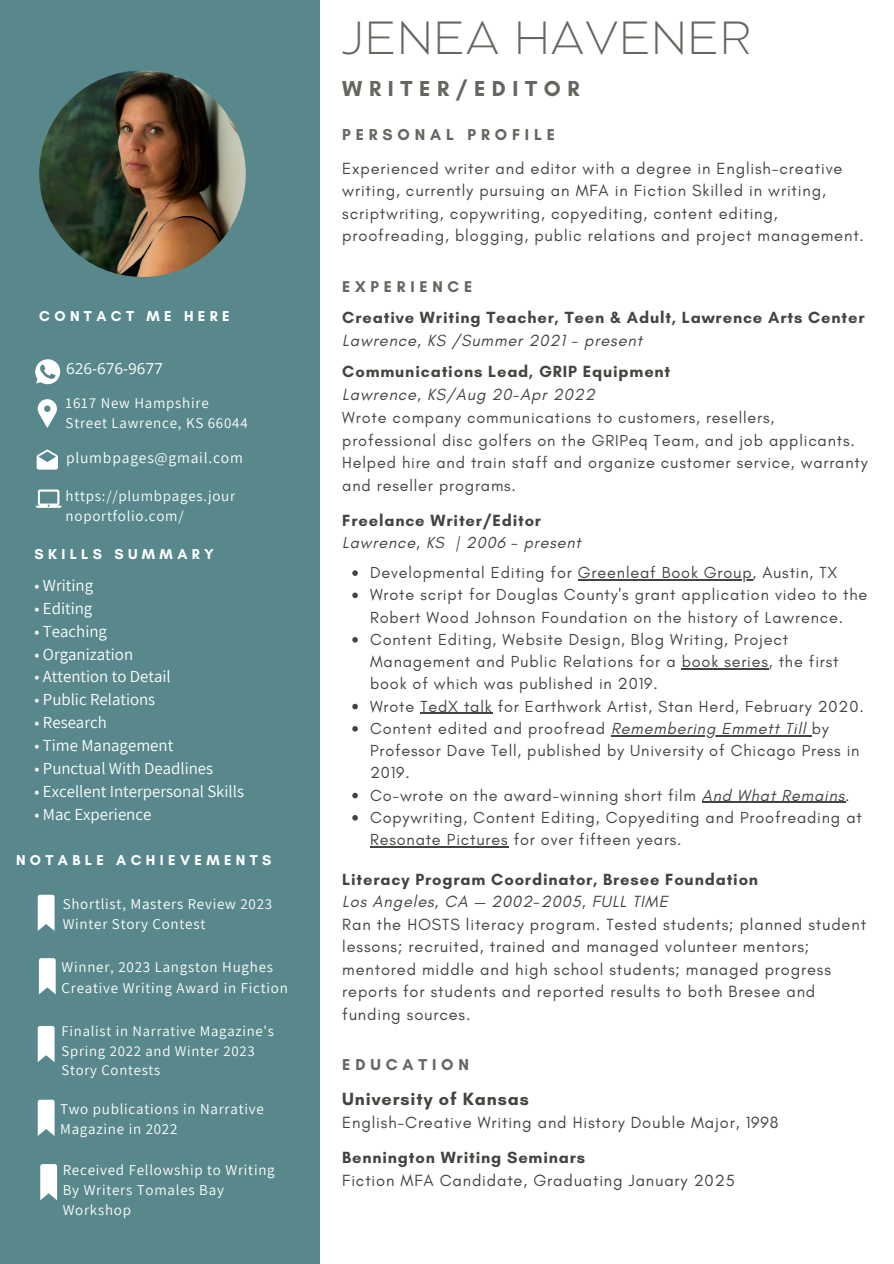
<style>
.page{position:relative;width:894px;height:1264px;background:#fff}
.page>*{position:absolute;margin:0;border:0;box-sizing:border-box;transform-origin:0 0}
.t1{font:200 46.35px "Balgin";letter-spacing:.035em;color:#666660}
.t2{font:700 22.05px "Glacial Indifference";letter-spacing:.3em;color:#666660}
.t3{font:700 18px "Glacial Indifference";letter-spacing:.05em;color:#444440}
.t4{font:16.8px "Assistant";color:#fff}
.t5{font:16.5px/22.5px "Glacial Indifference";letter-spacing:.05em;color:#444440}
.t6{font:700 16.5px/23px "Glacial Indifference";letter-spacing:.05em;color:#444440}
.t7{font:16.35px/22.2px "Glacial Indifference";letter-spacing:.05em;color:#444440}
.t8{font:italic 16.35px "Glacial Indifference";letter-spacing:.05em;color:#444440}
.t9{font:700 16.05px "Glacial Indifference";letter-spacing:.3em;color:#666660}
.t10{font:700 15.9px "Glacial Indifference";letter-spacing:.3em;color:#666660}
.t11{font:15.6px "Assistant";letter-spacing:.05em;color:#fff}
.t12{font:15.15px "Open Sans";color:#fff}
.t13{font:15px/20.2px "Assistant";letter-spacing:.05em;color:#fff}
.t14{font:14.7px/20px "Assistant";letter-spacing:.05em;color:#fff}
.t15{font:700 14.55px "Glacial Indifference";letter-spacing:.3em;color:#fff}
.s1{font-weight:400;font-style:italic}
.s2{font-style:italic}
.s3{font-weight:700}
</style>
<div class="page">
<div style="left:0;top:0;width:320px;height:1263px;background:#58888b"></div>
<img style="left:39px;top:70px;width:207px;height:207px;border-radius:50%">
<svg style="left:35px;top:359px;width:26px;height:26px"></svg>
<svg style="left:38px;top:399px;width:19px;height:29px"></svg>
<svg style="left:37px;top:449px;width:21px;height:20px"></svg>
<svg style="left:36px;top:489px;width:26px;height:19px"></svg>
<svg style="left:38px;top:1099px;width:17px;height:36px"></svg>
<svg style="left:352px;top:570px;width:6px;height:6px"></svg>
<hr style="left:577px;top:579px;width:175px;height:1px;background:#444440">
<svg style="left:352px;top:592px;width:6px;height:6px"></svg>
<svg style="left:352px;top:637px;width:6px;height:5px"></svg>
<hr style="left:681px;top:668px;width:87px;height:1px;background:#444440">
<svg style="left:352px;top:703px;width:6px;height:6px"></svg>
<hr style="left:420px;top:712px;width:72px;height:1px;background:#444440">
<svg style="left:352px;top:726px;width:6px;height:5px"></svg>
<hr style="left:611px;top:735px;width:200px;height:1px;background:#444440">
<svg style="left:352px;top:792px;width:6px;height:6px"></svg>
<hr style="left:701px;top:801px;width:144px;height:1px;background:#444440">
<svg style="left:352px;top:815px;width:6px;height:5px"></svg>
<hr style="left:370px;top:846px;width:138px;height:1px;background:#444440">
<svg style="left:40px;top:1164px;width:17px;height:36px"></svg>
<svg style="left:39px;top:958px;width:17px;height:36px"></svg>
<svg style="left:38px;top:894px;width:17px;height:36px"></svg>
<svg style="left:38px;top:1026px;width:17px;height:35px"></svg>
<h5 class="t15" style="left:39px;top:307px;width:192px">CONTACT ME HERE</h5>
<p class="t12" style="left:66px;top:357px;width:98px">626-676-9677</p>
<p class="t13" style="left:66px;top:392px;width:183px">1617 New Hampshire<br>Street Lawrence, KS 66044</p>
<p class="t11" style="left:66px;top:447px;width:178px">plumbpages@gmail.com</p>
<p class="t13" style="left:66px;top:485px;width:171px">https://plumbpages.jour noportfolio.com/</p>
<p class="t15" style="left:34px;top:545px;width:181px">SKILLS SUMMARY</p>
<p class="t4" style="left:34px;top:573px;width:60px">• Writing</p>
<p class="t4" style="left:34px;top:596px;width:59px">• Editing</p>
<p class="t4" style="left:34px;top:619px;width:74px">• Teaching</p>
<p class="t4" style="left:34px;top:642px;width:100px">• Organization</p>
<p class="t4" style="left:34px;top:665px;width:138px">• Attention to Detail</p>
<p class="t4" style="left:34px;top:688px;width:122px">• Public Relations</p>
<p class="t4" style="left:34px;top:711px;width:74px">• Research</p>
<p class="t4" style="left:34px;top:734px;width:140px">• Time Management</p>
<p class="t4" style="left:34px;top:757px;width:180px">• Punctual With Deadlines</p>
<p class="t4" style="left:34px;top:780px;width:211px">• Excellent Interpersonal Skills</p>
<p class="t4" style="left:34px;top:803px;width:118px">• Mac Experience</p>
<p class="t15" style="left:16px;top:851px;width:257px">NOTABLE ACHIEVEMENTS</p>
<p class="t13" style="left:63px;top:893px;width:211px">Shortlist, Masters Review 2023<br>Winter Story Contest</p>
<p class="t13" style="left:62px;top:956px;width:228px">Winner, 2023 Langston Hughes<br>Creative Writing Award in Fiction</p>
<h3 class="t14" style="left:62px;top:1020px;width:214px">Finalist in Narrative Magazine's<br>Spring 2022 and Winter 2023</h3>
<h4 class="t14" style="left:62px;top:1060px;width:100px">Story Contests</h4>
<h4 class="t13" style="left:60px;top:1098px;width:205px">Two publications in Narrative<br>Magazine in 2022</h4>
<p class="t13" style="left:63px;top:1159px;width:213px">Received Fellowship to Writing<br>By Writers Tomales Bay<br>Workshop</p>
<p class="t1" style="left:342px;top:19px;width:410px">JENEA HAVENER</p>
<h5 class="t2" style="left:342px;top:75px;width:239px">WRITER/EDITOR</h5>
<h4 class="t9" style="left:342px;top:125px;width:214px">PERSONAL PROFILE</h4>
<h5 class="t5" style="left:342px;top:156px;width:523px">Experienced writer and editor with a degree in English-creative writing, currently pursuing an MFA in Fiction Skilled in writing, scriptwriting, copywriting, copyediting, content editing, proofreading, blogging, public relations and project management.</h5>
<p class="t10" style="left:342px;top:277px;width:132px">EXPERIENCE</p>
<p class="t6" style="left:342px;top:305px;width:524px">Creative Writing Teacher, Teen &amp; Adult, Lawrence Arts Center<br><span class="s1">Lawrence, KS /Summer 2021 - present</span></p>
<p class="t6" style="left:342px;top:360px;width:329px">Communications Lead, GRIP Equipment<br><span class="s1">Lawrence, KS/Aug 20-Apr 2022</span></p>
<p class="t7" style="left:342px;top:406px;width:526px">Wrote company communications to customers, resellers, professional disc golfers on the GRIPeq Team, and job applicants.<br>Helped hire and train staff and organize customer service, warranty and reseller programs.</p>
<h1 class="t6" style="left:342px;top:509px;width:200px">Freelance Writer/Editor</h1>
<h2 class="t8" style="left:342px;top:533px;width:240px">Lawrence, KS | 2006 - present</h2>
<p class="t7" style="left:370px;top:561px;width:468px">Developmental Editing for Greenleaf Book Group, Austin, TX</p>
<p class="t7" style="left:370px;top:583px;width:499px">Wrote script for Douglas County's grant application video to the</p>
<p class="t7" style="left:370px;top:605px;width:474px">Robert Wood Johnson Foundation on the history of Lawrence.<br>Content Editing, Website Design, Blog Writing, Project</p>
<p class="t7" style="left:370px;top:650px;width:495px">Management and Public Relations for a book series, the first book of which was published in 2019.<br>Wrote TedX talk for Earthwork Artist, Stan Herd, February 2020.</p>
<p class="t7" style="left:370px;top:717px;width:460px">Content edited and proofread <span class="s2">Remembering Emmett Till</span> by</p>
<p class="t7" style="left:370px;top:739px;width:491px">Professor Dave Tell, published by University of Chicago Press in<br>2019.<br>Co-wrote on the award-winning short film <span class="s2">And What Remains</span>.</p>
<p class="t7" style="left:370px;top:806px;width:493px">Copywriting, Content Editing, Copyediting and Proofreading at</p>
<p class="t7" style="left:370px;top:828px;width:313px">Resonate Pictures for over fifteen years.</p>
<h5 class="t5" style="left:342px;top:867px;width:525px"><span class="s3">Literacy Program Coordinator, Bresee Foundation<br></span><span class="s2">Los Angeles, CA — 2002-2005, FULL TIME<br></span>Ran the HOSTS literacy program. Tested students; planned student lessons; recruited, trained and managed volunteer mentors; mentored middle and high school students; managed progress reports for students and reported results to both Bresee and funding sources.</h5>
<h4 class="t9" style="left:342px;top:1054px;width:128px">EDUCATION</h4>
<h5 class="t3" style="left:342px;top:1087px;width:188px">University of Kansas</h5>
<h4 class="t5" style="left:342px;top:1110px;width:437px">English-Creative Writing and History Double Major, 1998</h4>
<p class="t5" style="left:342px;top:1145px;width:394px"><span class="s3">Bennington Writing Seminars<br></span>Fiction MFA Candidate, Graduating January 2025</p>
</div>
